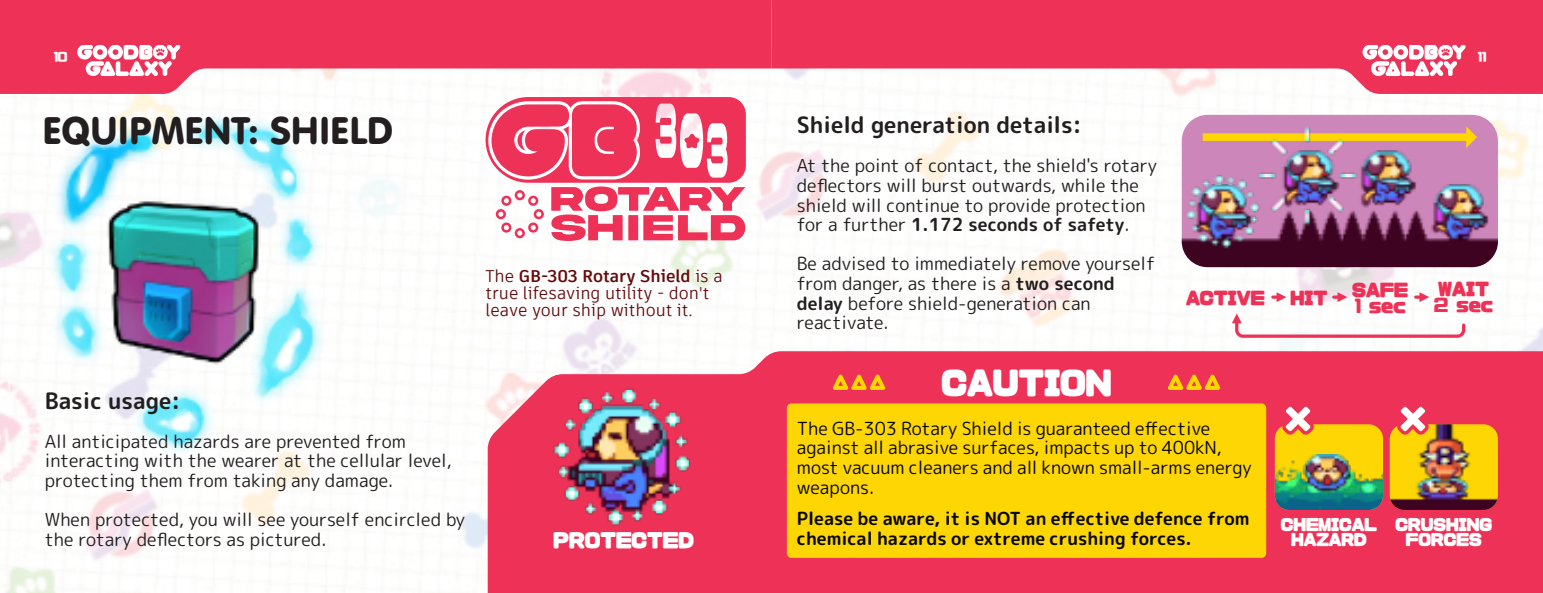
<style>
.page{position:relative;width:1543px;height:593px;background:#fff}
.page>*{position:absolute;margin:0;border:0;box-sizing:border-box;transform-origin:0 0}
.t1{font:37.8px "VAG Rounded BT";color:#231f20}
.t2{font:30.15px "CP Font";color:#fff}
.t3{font:22.5px "rounded mgenplus 1 c bold";color:#231f20}
.t4{font:18.45px "CP Font";color:#fff}
.t5{font:18px/19.6px "rounded mgenplus 1 c regular";color:#231f20}
.t6{font:18px/19.6px "rounded mgenplus 1 c regular";color:#080704}
.t7{font:18px "rounded mgenplus 1 c bold";color:#080704}
.t8{font:18px "rounded mgenplus 1 c bold";color:#231f20}
.t9{font:16.88px/16.9px "Artifakt Element";color:#640a0b}
.t10{font:16.43px/16.4px "CP Font";color:#ee3157}
.t11{font:14.85px/14.8px "CP Font";color:#fff;text-align:center}
.t12{font:11.25px "CP Font";color:#fff}
.s1{font-family:"rounded mgenplus 1 c regular"}
.s2{font-family:"rounded mgenplus 1 c bold"}
.s3{font-weight:700}
</style>
<div class="page">
<img style="left:0;top:94px;width:1543px;height:499px">
<svg style="left:0;top:0;width:771px;height:94px;fill:#ee3157"></svg>
<svg style="left:77px;top:45px;width:103px;height:31px"></svg>
<svg style="left:771px;top:0;width:772px;height:94px;fill:#ee3157"></svg>
<svg style="left:1362px;top:45px;width:103px;height:31px"></svg>
<div style="left:798px;top:0;width:700px;height:45px;background:#ee3157"></div>
<div style="left:46px;top:0;width:700px;height:45px;background:#ee3157"></div>
<svg style="left:485px;top:97px;width:261px;height:144px"></svg>
<img style="left:45px;top:109px;width:283px;height:349px">
<div style="left:1182px;top:115px;width:316px;height:152px;background:#cd86b9;border-radius:26px"></div>
<img style="left:1182px;top:126px;width:316px;height:141px">
<svg style="left:1232px;top:313px;width:235px;height:26px"></svg>
<svg style="left:1273px;top:292px;width:13px;height:10px"></svg>
<svg style="left:1334px;top:292px;width:13px;height:10px"></svg>
<svg style="left:1415px;top:292px;width:14px;height:10px"></svg>
<div style="left:488px;top:351px;width:1055px;height:242px;background:#ee3157"></div>
<div style="left:787px;top:403px;width:479px;height:155px;background:#fdd603;border-radius:5px"></div>
<img style="left:1389px;top:424px;width:109px;height:86px;border-radius:15px">
<div style="left:1275px;top:424px;width:108px;height:86px;background:#fdd603;border-radius:15px"></div>
<img style="left:1275px;top:454px;width:108px;height:56px">
<svg style="left:1281px;top:402px;width:33px;height:33px"></svg>
<svg style="left:1396px;top:402px;width:33px;height:33px"></svg>
<svg style="left:833px;top:375px;width:52px;height:15px"></svg>
<svg style="left:1168px;top:375px;width:52px;height:15px"></svg>
<img style="left:545px;top:370px;width:157px;height:170px">
<p class="t12" style="left:54px;top:51px;width:15px">10</p>
<p class="t12" style="left:1478px;top:51px;width:10px">11</p>
<h1 class="t1" style="left:42px;top:115px;width:352px">EQUIPMENT: SHIELD</h1>
<p class="t3" style="left:797px;top:114px;width:287px">Shield generation details:</p>
<p class="t5" style="left:797px;top:156px;width:362px">At the point of contact, the shield's rotary deflectors will burst outwards, while the shield will continue to provide protection</p>
<p class="t8" style="left:797px;top:216px;width:334px"><span class="s1">for a further</span> 1.172 seconds of safety<span class="s1">.</span></p>
<p class="t5" style="left:797px;top:254px;width:360px">Be advised to immediately remove yourself from danger, as there is a <span class="s2">two second delay</span> before shield-generation can reactivate.</p>
<p class="t9" style="left:485px;top:269px;width:239px">The <span class="s3">GB-303 Rotary Shield</span> is a true lifesaving utility - don't leave your ship without it.</p>
<p class="t10" style="left:1186px;top:290px;width:80px">ACTIVE</p>
<p class="t10" style="left:1290px;top:290px;width:38px">HIT</p>
<p class="t10" style="left:1352px;top:282px;width:57px">SAFE<br>1 sec</p>
<p class="t10" style="left:1434px;top:281px;width:60px">WAIT<br>2 sec</p>
<p class="t3" style="left:45px;top:389px;width:137px">Basic usage:</p>
<p class="t5" style="left:45px;top:431px;width:408px">All anticipated hazards are prevented from interacting with the wearer at the cellular level, protecting them from taking any damage.</p>
<p class="t5" style="left:45px;top:510px;width:422px">When protected, you will see yourself encircled by the rotary deflectors as pictured.</p>
<h2 class="t2" style="left:941px;top:368px;width:172px">CAUTION</h2>
<p class="t6" style="left:797px;top:418px;width:457px">The GB-303 Rotary Shield is guaranteed effective against all abrasive surfaces, impacts up to 400kN, most vacuum cleaners and all known small-arms energy weapons.</p>
<p class="t7" style="left:797px;top:510px;width:454px">Please be aware, it is NOT an effective defence from</p>
<p class="t4" style="left:553px;top:531px;width:142px">PROTECTED</p>
<p class="t7" style="left:797px;top:529px;width:396px">chemical hazards or extreme crushing forces.</p>
<p class="t11" style="left:1281px;top:518px;width:98px">CHEMICAL<br>HAZARD</p>
<p class="t11" style="left:1395px;top:518px;width:98px">CRUSHING<br>FORCES</p>
</div>
